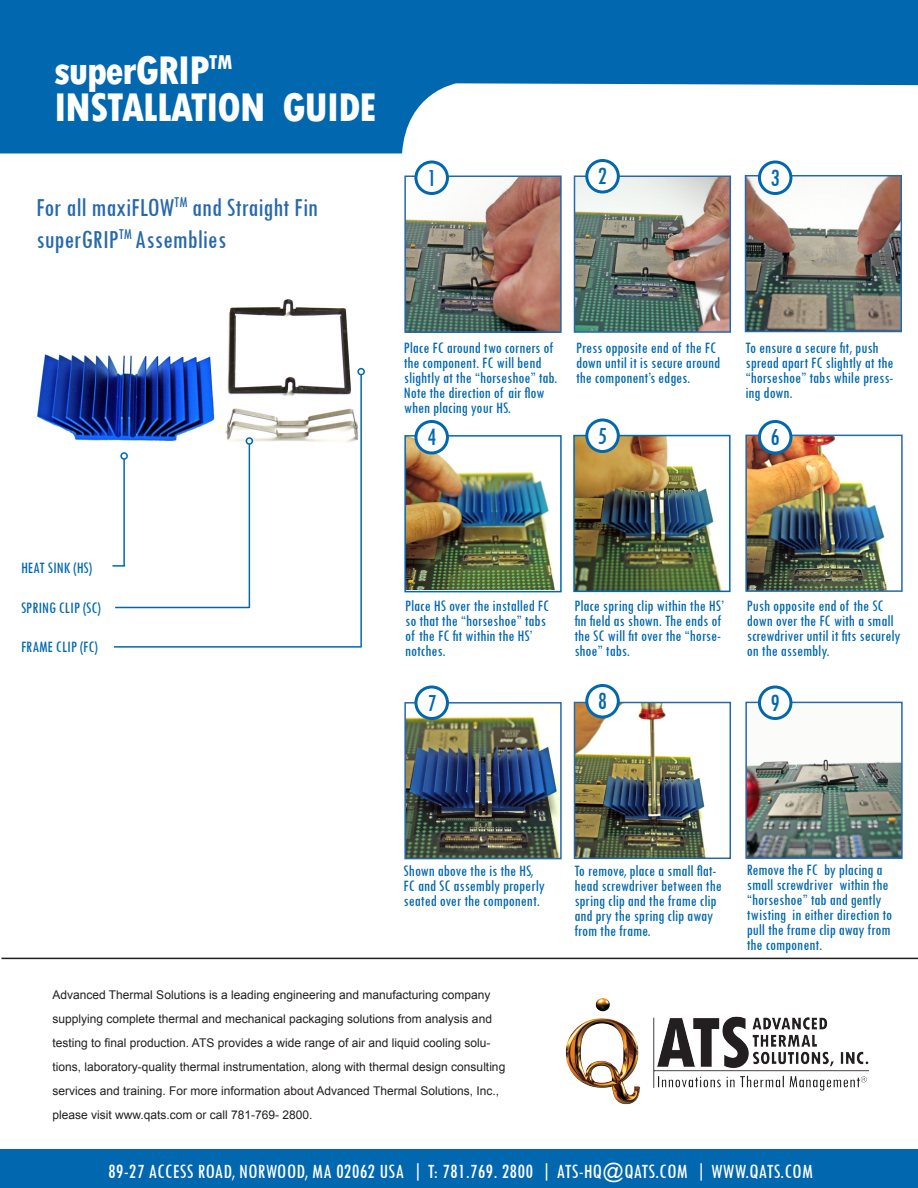
<style>
.page{position:relative;width:918px;height:1188px;background:#fff}
.page>*{position:absolute;margin:0;border:0;box-sizing:border-box;transform-origin:0 0}
.t1{font:800 condensed 42px "Tw Cen";letter-spacing:-.03em;color:#fff}
.t2{font:condensed 27px/32.4px "Tw Cen";color:#2668ac}
.t3{font:condensed 25.5px "Tw Cen";color:#0168b0}
.t4{font:condensed 21px "Tw Cen";letter-spacing:.01em;color:#fff}
.t5{font:condensed 16.5px/15px "Tw Cen";color:#0168b0}
.t6{font:12px/24px "Arial";color:#231f20}
</style>
<div class="page">
<img style="left:577px;top:705px;width:129px;height:151px">
<div style="left:574px;top:702px;width:157px;height:157px;border:2px solid #2668ac"></div>
<img style="left:748px;top:438px;width:139px;height:151px">
<div style="left:745px;top:435px;width:158px;height:157px;border:2px solid #2668ac"></div>
<img style="left:407px;top:705px;width:152px;height:151px">
<div style="left:404px;top:702px;width:158px;height:157px;border:2px solid #2668ac"></div>
<img style="left:576px;top:438px;width:146px;height:151px">
<div style="left:573px;top:435px;width:158px;height:157px;border:2px solid #0168b3"></div>
<img style="left:407px;top:438px;width:148px;height:151px">
<div style="left:404px;top:435px;width:158px;height:157px;border:2px solid #0168b3"></div>
<img style="left:748px;top:705px;width:152px;height:151px">
<div style="left:745px;top:702px;width:158px;height:157px;border:2px solid #2668ac"></div>
<img style="left:577px;top:179px;width:151px;height:151px">
<div style="left:574px;top:176px;width:157px;height:157px;border:2px solid #2668ac"></div>
<img style="left:407px;top:179px;width:152px;height:151px">
<div style="left:404px;top:176px;width:158px;height:157px;border:2px solid #2668ac"></div>
<img style="left:748px;top:178px;width:151px;height:151px">
<div style="left:745px;top:175px;width:157px;height:157px;border:2px solid #2668ac"></div>
<img style="left:225px;top:299px;width:139px;height:160px">
<div style="left:0;top:1150px;width:918px;height:38px;background:#0168b0"></div>
<hr style="left:2px;top:958px;width:916px;height:1px;background:#231f20">
<hr style="left:360px;top:375px;width:2px;height:273px;background:#0168b0">
<div style="left:357px;top:368px;width:8px;height:7px;border:2px solid #0168b0;border-radius:50%"></div>
<hr style="left:249px;top:444px;width:1px;height:164px;background:#0168b0">
<div style="left:246px;top:437px;width:7px;height:8px;border:2px solid #0168b0;border-radius:50%"></div>
<hr style="left:123px;top:459px;width:2px;height:107px;background:#0168b0">
<div style="left:120px;top:452px;width:8px;height:8px;border:2px solid #0168b0;border-radius:50%"></div>
<svg style="left:112px;top:565px;width:13px;height:2px"></svg>
<hr style="left:114px;top:646px;width:247px;height:2px;background:#0168b0">
<div style="left:587px;top:160px;width:31px;height:32px;background:#fff;border-radius:50%"></div>
<div style="left:585px;top:159px;width:35px;height:35px;border:3px solid #0168b0;border-radius:50%"></div>
<div style="left:416px;top:162px;width:31px;height:32px;background:#fff;border-radius:50%"></div>
<div style="left:414px;top:160px;width:35px;height:35px;border:3px solid #0168b0;border-radius:50%"></div>
<div style="left:759px;top:162px;width:32px;height:32px;background:#fff;border-radius:50%"></div>
<div style="left:758px;top:160px;width:34px;height:35px;border:3px solid #0168b0;border-radius:50%"></div>
<div style="left:587px;top:420px;width:31px;height:32px;background:#fff;border-radius:50%"></div>
<div style="left:585px;top:418px;width:35px;height:35px;border:3px solid #0168b0;border-radius:50%"></div>
<div style="left:416px;top:422px;width:31px;height:31px;background:#fff;border-radius:50%"></div>
<div style="left:414px;top:420px;width:35px;height:34px;border:3px solid #0168b0;border-radius:50%"></div>
<div style="left:759px;top:422px;width:32px;height:31px;background:#fff;border-radius:50%"></div>
<div style="left:758px;top:420px;width:34px;height:34px;border:3px solid #0168b0;border-radius:50%"></div>
<div style="left:587px;top:686px;width:31px;height:31px;background:#fff;border-radius:50%"></div>
<div style="left:585px;top:684px;width:35px;height:34px;border:3px solid #0168b0;border-radius:50%"></div>
<div style="left:416px;top:687px;width:31px;height:31px;background:#fff;border-radius:50%"></div>
<div style="left:414px;top:686px;width:35px;height:34px;border:3px solid #0168b0;border-radius:50%"></div>
<div style="left:759px;top:687px;width:32px;height:31px;background:#fff;border-radius:50%"></div>
<div style="left:758px;top:686px;width:34px;height:34px;border:3px solid #0168b0;border-radius:50%"></div>
<hr style="left:115px;top:607px;width:134px;height:1px;background:#0168b0">
<img style="left:36px;top:354px;width:179px;height:87px">
<svg style="left:0;top:0;width:918px;height:153px;fill:#0168b0"></svg>
<img style="left:565px;top:998px;width:303px;height:107px">
<p class="t1" style="left:134px;top:42px;width:87px">CLIP<sup>TM</sup></p>
<p class="t1" style="left:54px;top:45px;width:180px">superGRIP<sup>TM</sup></p>
<p class="t1" style="left:54px;top:83px;width:324px">INSTALLATION GUIDE</p>
<p class="t2" style="left:36px;top:191px;width:283px">For all maxiFLOW<sup>TM</sup> and Straight Fin superGRIP<sup>TM</sup> Assemblies</p>
<p class="t3" style="left:427px;top:163px;width:11px">1</p>
<p class="t3" style="left:598px;top:161px;width:11px">2</p>
<p class="t3" style="left:771px;top:163px;width:11px">3</p>
<p class="t5" style="left:404px;top:340px;width:155px">Place FC around two corners of the component. FC will bend slightly at the “horseshoe” tab.<br>Note the direction of air flow when placing your HS.</p>
<p class="t5" style="left:576px;top:340px;width:146px">Press opposite end of the FC down until it is secure around the component’s edges.</p>
<p class="t5" style="left:746px;top:340px;width:150px">To ensure a secure fit, push spread apart FC slightly at the “horseshoe” tabs while press&shy;ing down.</p>
<p class="t3" style="left:427px;top:422px;width:11px">4</p>
<p class="t3" style="left:598px;top:421px;width:11px">5</p>
<p class="t3" style="left:771px;top:422px;width:11px">6</p>
<p class="t5" style="left:21px;top:560px;width:73px">HEAT SINK (HS)</p>
<p class="t5" style="left:21px;top:600px;width:81px">SPRING CLIP (SC)</p>
<p class="t5" style="left:21px;top:639px;width:78px">FRAME CLIP (FC)</p>
<p class="t5" style="left:405px;top:598px;width:146px">Place HS over the installed FC so that the “horseshoe” tabs of the FC fit within the HS’ notches.</p>
<p class="t5" style="left:574px;top:598px;width:151px">Place spring clip within the HS’ fin field as shown. The ends of the SC will fit over the “horse&shy;shoe” tabs.</p>
<p class="t5" style="left:747px;top:598px;width:155px">Push opposite end of the SC down over the FC with a small screwdriver until it fits securely on the assembly.</p>
<p class="t3" style="left:427px;top:688px;width:11px">7</p>
<p class="t3" style="left:598px;top:686px;width:11px">8</p>
<p class="t3" style="left:771px;top:688px;width:11px">9</p>
<p class="t5" style="left:404px;top:863px;width:143px">Shown above the is the HS,<br>FC and SC assembly properly seated over the component.</p>
<p class="t5" style="left:574px;top:863px;width:149px">To remove, place a small flat&shy;head screwdriver between the spring clip and the frame clip and pry the spring clip away from the frame.</p>
<p class="t5" style="left:747px;top:862px;width:147px">Remove the FC by placing a small screwdriver within the “horseshoe” tab and gently twisting in either direction to pull the frame clip away from the component.</p>
<p class="t6" style="left:52px;top:983px;width:454px">Advanced Thermal Solutions is a leading engineering and manufacturing company supplying complete thermal and mechanical packaging solutions from analysis and testing to final production. ATS provides a wide range of air and liquid cooling solu&shy;tions, laboratory-quality thermal instrumentation, along with thermal design consulting services and training. For more information about Advanced Thermal Solutions, Inc., please visit www.qats.com or call 781-769- 2800.</p>
<p class="t4" style="left:108px;top:1158px;width:706px">89-27 ACCESS ROAD, NORWOOD, MA 02062 USA | T: 781.769. 2800 | ATS-HQ@QATS.COM | WWW.QATS.COM</p>
</div>
